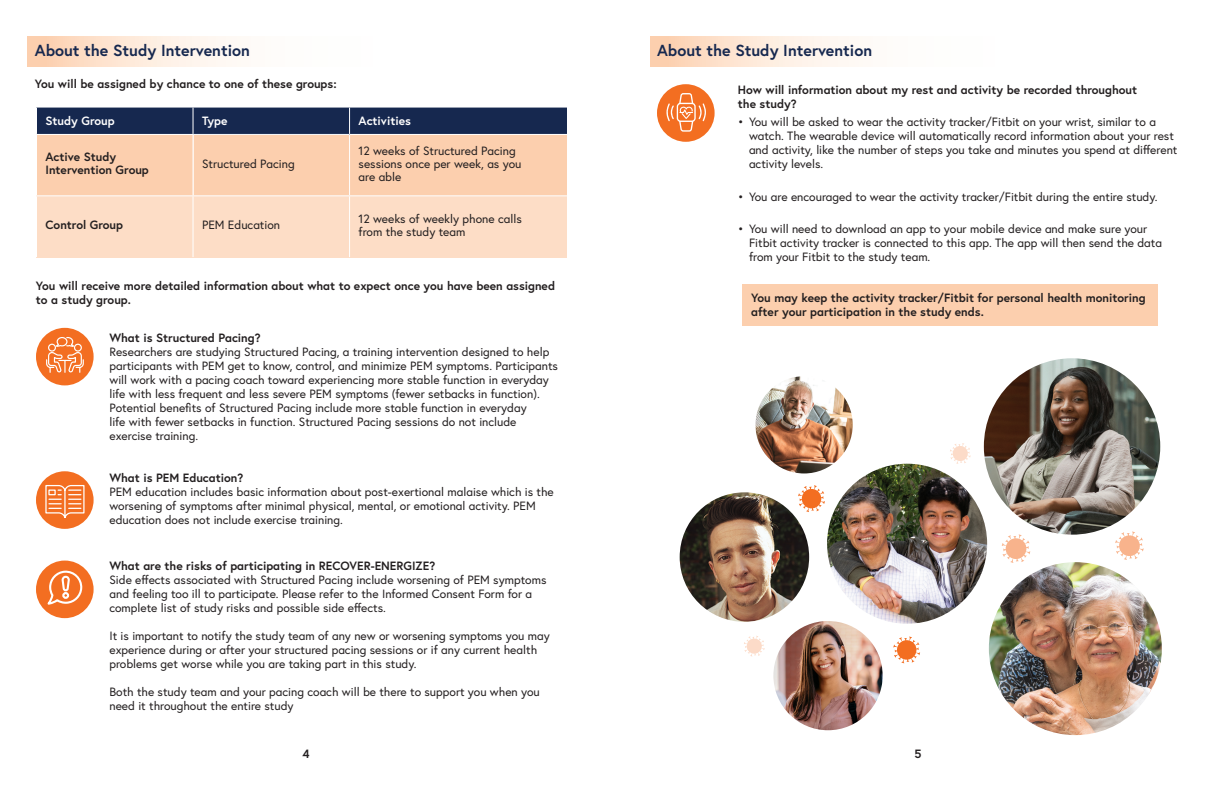
<style>
.page{position:relative;width:1224px;height:792px;background:#fff}
.page>*{position:absolute;margin:0;border:0;box-sizing:border-box;transform-origin:0 0}
.t1{font:700 16px "Europa";color:#16284f}
.t2{font:12px/14px "Europa";color:#231f20}
.t3{font:700 12px/14px "Europa";color:#231f20}
.t4{font:700 12px "Europa";color:#fff}
</style>
<div class="page">
<svg style="left:650px;top:36px;width:205px;height:31px"></svg>
<svg style="left:28px;top:36px;width:204px;height:31px"></svg>
<div style="left:193px;top:134px;width:157px;height:62px;background:#fccfae"></div>
<div style="left:36px;top:107px;width:157px;height:27px;background:#16284f"></div>
<svg style="left:36px;top:108px;width:1px;height:26px"></svg>
<div style="left:193px;top:107px;width:157px;height:27px;background:#16284f"></div>
<svg style="left:193px;top:108px;width:1px;height:26px"></svg>
<div style="left:350px;top:107px;width:216px;height:27px;background:#16284f"></div>
<svg style="left:349px;top:108px;width:1px;height:26px"></svg>
<div style="left:350px;top:134px;width:216px;height:62px;background:#fccfae"></div>
<hr style="left:193px;top:134px;width:157px;height:1px;background:#fff">
<hr style="left:349px;top:135px;width:1px;height:60px;background:#fff">
<div style="left:742px;top:284px;width:416px;height:42px;background:#fccfae"></div>
<div style="left:36px;top:134px;width:157px;height:62px;background:#fccfae"></div>
<div style="left:36px;top:196px;width:157px;height:62px;background:#fdddc6"></div>
<div style="left:193px;top:196px;width:157px;height:62px;background:#fdddc6"></div>
<div style="left:350px;top:196px;width:216px;height:62px;background:#fdddc6"></div>
<hr style="left:36px;top:107px;width:157px;height:1px;background:#fff">
<hr style="left:193px;top:107px;width:157px;height:1px;background:#fff">
<hr style="left:350px;top:107px;width:217px;height:1px;background:#fff">
<hr style="left:36px;top:134px;width:157px;height:1px;background:#fff">
<hr style="left:36px;top:135px;width:1px;height:60px;background:#fff">
<hr style="left:350px;top:134px;width:217px;height:1px;background:#fff">
<hr style="left:36px;top:195px;width:157px;height:1px;background:#fff">
<hr style="left:36px;top:196px;width:1px;height:61px;background:#fff">
<hr style="left:193px;top:195px;width:157px;height:1px;background:#fff">
<hr style="left:193px;top:196px;width:1px;height:61px;background:#fff">
<hr style="left:350px;top:195px;width:217px;height:1px;background:#fff">
<hr style="left:349px;top:196px;width:1px;height:61px;background:#fff">
<div style="left:36px;top:328px;width:58px;height:57px;background:#f36e21;border-radius:50%"></div>
<div style="left:36px;top:561px;width:58px;height:57px;background:#f36e21;border-radius:50%"></div>
<svg style="left:48px;top:571px;width:34px;height:34px"></svg>
<div style="left:36px;top:471px;width:58px;height:58px;background:#f36e21;border-radius:50%"></div>
<svg style="left:45px;top:485px;width:40px;height:33px"></svg>
<div style="left:657px;top:84px;width:58px;height:58px;background:#f36e21;border-radius:50%"></div>
<svg style="left:666px;top:93px;width:40px;height:39px"></svg>
<img style="left:827px;top:464px;width:160px;height:160px;border-radius:80px">
<svg style="left:1002px;top:534px;width:28px;height:29px"></svg>
<svg style="left:893px;top:637px;width:27px;height:26px"></svg>
<svg style="left:744px;top:636px;width:21px;height:21px"></svg>
<svg style="left:1115px;top:531px;width:29px;height:29px"></svg>
<svg style="left:798px;top:485px;width:27px;height:27px"></svg>
<svg style="left:950px;top:443px;width:21px;height:21px"></svg>
<img style="left:989px;top:562px;width:173px;height:173px;border-radius:86px">
<img style="left:773px;top:621px;width:110px;height:109px;border-radius:55px">
<img style="left:680px;top:492px;width:129px;height:130px;border-radius:65px">
<img style="left:984px;top:358px;width:176px;height:177px;border-radius:88px">
<img style="left:755px;top:376px;width:98px;height:97px;border-radius:49px">
<svg style="left:46px;top:337px;width:38px;height:36px"></svg>
<hr style="left:193px;top:135px;width:1px;height:60px;background:#fff">
<h2 class="t1" style="left:35px;top:39px;width:217px">About the Study Intervention</h2>
<p class="t3" style="left:35px;top:77px;width:303px">You will be assigned by chance to one of these groups:</p>
<p class="t4" style="left:46px;top:113px;width:71px">Study Group</p>
<p class="t4" style="left:202px;top:113px;width:27px">Type</p>
<p class="t4" style="left:359px;top:113px;width:54px">Activities</p>
<p class="t3" style="left:46px;top:150px;width:105px;line-height:13px">Active Study<br>Intervention Group</p>
<p class="t2" style="left:202px;top:156px;width:94px">Structured Pacing</p>
<p class="t2" style="left:359px;top:144px;width:164px;line-height:13px">12 weeks of Structured Pacing sessions once per week, as you are able</p>
<p class="t3" style="left:46px;top:218px;width:79px">Control Group</p>
<p class="t2" style="left:202px;top:218px;width:80px">PEM Education</p>
<p class="t2" style="left:359px;top:212px;width:165px;line-height:13px">12 weeks of weekly phone calls from the study team</p>
<p class="t3" style="left:36px;top:279px;width:521px">You will receive more detailed information about what to expect once you have been assigned to a study group.</p>
<h3 class="t3" style="left:109px;top:330px;width:153px">What is Structured Pacing?</h3>
<p class="t2" style="left:109px;top:344px;width:450px">Researchers are studying Structured Pacing, a training intervention designed to help participants with PEM get to know, control, and minimize PEM symptoms. Participants will work with a pacing coach toward experiencing more stable function in everyday life with less frequent and less severe PEM symptoms (fewer setbacks in function).</p>
<p class="t2" style="left:109px;top:400px;width:419px">Potential benefits of Structured Pacing include more stable function in everyday life with fewer setbacks in function. Structured Pacing sessions do not include exercise training.</p>
<h3 class="t3" style="left:109px;top:470px;width:135px">What is PEM Education?</h3>
<p class="t2" style="left:109px;top:484px;width:446px">PEM education includes basic information about post-exertional malaise which is the worsening of symptoms after minimal physical, mental, or emotional activity. PEM education does not include exercise training.</p>
<h3 class="t3" style="left:109px;top:559px;width:327px">What are the risks of participating in RECOVER-ENERGIZE?</h3>
<p class="t2" style="left:109px;top:573px;width:439px">Side effects associated with Structured Pacing include worsening of PEM symptoms and feeling too ill to participate. Please refer to the Informed Consent Form for a complete list of study risks and possible side effects.</p>
<p class="t2" style="left:109px;top:629px;width:442px">It is important to notify the study team of any new or worsening symptoms you may experience during or after your structured pacing sessions or if any current health problems get worse while you are taking part in this study.</p>
<p class="t2" style="left:109px;top:685px;width:432px">Both the study team and your pacing coach will be there to support you when you need it throughout the entire study</p>
<p class="t3" style="left:302px;top:747px;width:9px">4</p>
<h3 class="t1" style="left:657px;top:39px;width:217px">About the Study Intervention</h3>
<h4 class="t3" style="left:738px;top:82px;width:401px">How will information about my rest and activity be recorded throughout the study?</h4>
<p class="t2" style="left:749px;top:115px;width:430px;text-indent:-11px">• You will be asked to wear the activity tracker/Fitbit on your wrist, similar to a watch. The wearable device will automatically record information about your rest and activity, like the number of steps you take and minutes you spend at different activity levels.</p>
<p class="t2" style="left:738px;top:189px;width:421px">• You are encouraged to wear the activity tracker/Fitbit during the entire study.</p>
<p class="t2" style="left:749px;top:222px;width:415px;text-indent:-11px">• You will need to download an app to your mobile device and make sure your<br>Fitbit activity tracker is connected to this app. The app will then send the data from your Fitbit to the study team.</p>
<p class="t3" style="left:751px;top:291px;width:396px">You may keep the activity tracker/Fitbit for personal health monitoring after your participation in the study ends.</p>
<p class="t3" style="left:914px;top:747px;width:9px">5</p>
</div>
